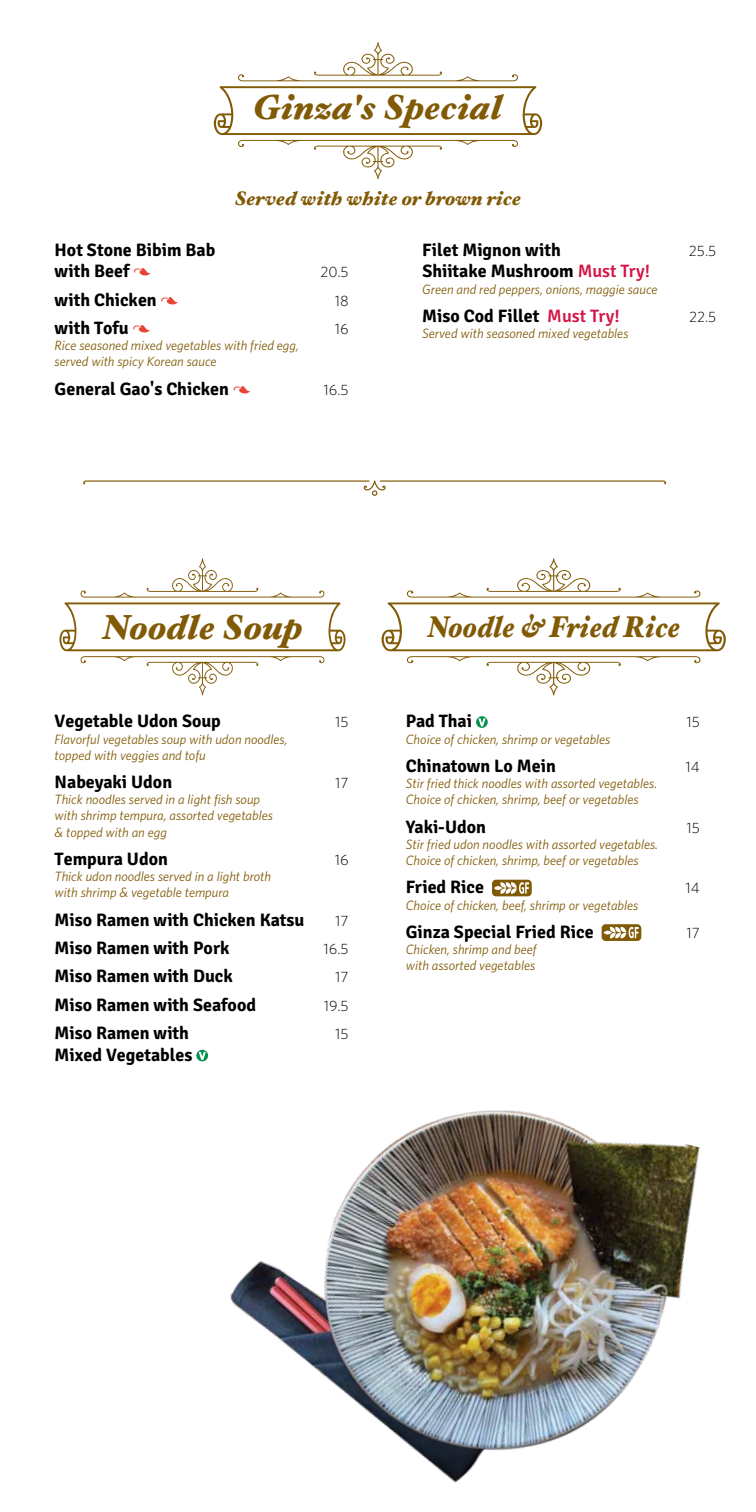
<style>
.page{position:relative;width:756px;height:1512px;background:#fff}
.page>*{position:absolute;margin:0;border:0;box-sizing:border-box;transform-origin:0 0}
.t1{font:italic 900 34.8px "Hoefler Text";color:#815a06}
.t2{font:italic 900 30px "Hoefler Text";color:#815a06;scale:.9 1}
.t3{font:italic 900 19.5px "Hoefler Text";color:#815a06}
.t4{font:700 18px/21.6px "Signika Negative";color:#000001}
.t5{font:300 15px "Whitney";color:#000001}
.t6{font:italic 13.5px/16.2px "Whitney";color:#815a06}
.s1{color:#e94233}
.s2{font-weight:600;color:#d41446}
</style>
<div class="page">
<svg style="left:59px;top:558px;width:287px;height:137px"></svg>
<svg style="left:382px;top:558px;width:344px;height:137px"></svg>
<svg style="left:196px;top:1050px;width:12px;height:11px"></svg>
<svg style="left:199px;top:1052px;width:7px;height:8px"></svg>
<svg style="left:476px;top:716px;width:12px;height:12px"></svg>
<svg style="left:478px;top:718px;width:8px;height:8px"></svg>
<div style="left:492px;top:880px;width:40px;height:16px;background:#815a06;border-radius:4px"></div>
<svg style="left:494px;top:882px;width:35px;height:12px"></svg>
<div style="left:602px;top:924px;width:39px;height:17px;background:#815a06;border-radius:4px"></div>
<svg style="left:604px;top:927px;width:35px;height:12px"></svg>
<svg style="left:214px;top:42px;width:328px;height:137px"></svg>
<svg style="left:83px;top:480px;width:583px;height:16px"></svg>
<img style="left:234px;top:1110px;width:466px;height:373px">
<h1 class="t1" style="left:254px;top:87px;width:250px">Ginza's Special</h1>
<h3 class="t3" style="left:235px;top:187px;width:288px">Served with white or brown rice</h3>
<h3 class="t4" style="left:55px;top:239px;width:162px">Hot Stone Bibim Bab with Beef <span class="s1">✓</span></h3>
<p class="t5" style="left:320px;top:263px;width:30px">20.5</p>
<h3 class="t4" style="left:55px;top:289px;width:125px">with Chicken <span class="s1">✓</span></h3>
<p class="t5" style="left:335px;top:292px;width:15px">18</p>
<h3 class="t4" style="left:55px;top:317px;width:97px">with Tofu <span class="s1">✓</span></h3>
<p class="t5" style="left:335px;top:320px;width:15px">16</p>
<p class="t6" style="left:55px;top:337px;width:246px">Rice seasoned mixed vegetables with fried egg, served with spicy Korean sauce</p>
<h3 class="t4" style="left:55px;top:378px;width:198px">General Gao's Chicken <span class="s1">✓</span></h3>
<p class="t5" style="left:323px;top:381px;width:27px">16.5</p>
<h3 class="t4" style="left:422px;top:239px;width:140px">Filet Mignon with</h3>
<p class="t5" style="left:689px;top:242px;width:29px">25.5</p>
<h3 class="t4" style="left:422px;top:261px;width:229px">Shiitake Mushroom <span class="s2">Must Try!</span></h3>
<p class="t6" style="left:422px;top:280px;width:237px">Green and red peppers, onions, maggie sauce</p>
<h3 class="t4" style="left:422px;top:305px;width:199px">Miso Cod Fillet <span class="s2">Must Try!</span></h3>
<p class="t5" style="left:689px;top:308px;width:29px">22.5</p>
<p class="t6" style="left:422px;top:325px;width:208px">Served with seasoned mixed vegetables</p>
<h1 class="t1" style="left:102px;top:607px;width:203px">Noodle Soup</h1>
<h2 class="t2" style="left:427px;top:609px;width:283px">Noodle &amp; Fried Rice</h2>
<h3 class="t4" style="left:55px;top:711px;width:168px">Vegetable Udon Soup</h3>
<p class="t5" style="left:335px;top:713px;width:15px">15</p>
<p class="t6" style="left:55px;top:730px;width:234px">Flavorful vegetables soup with udon noodles, topped with veggies and tofu</p>
<h3 class="t4" style="left:55px;top:771px;width:119px">Nabeyaki Udon</h3>
<p class="t5" style="left:335px;top:774px;width:15px">17</p>
<p class="t6" style="left:55px;top:791px;width:220px">Thick noodles served in a light fish soup with shrimp tempura, assorted vegetables &amp; topped with an egg</p>
<h3 class="t4" style="left:55px;top:848px;width:115px">Tempura Udon</h3>
<p class="t5" style="left:335px;top:851px;width:15px">16</p>
<p class="t6" style="left:55px;top:868px;width:218px">Thick udon noodles served in a light broth with shrimp &amp; vegetable tempura</p>
<h3 class="t4" style="left:55px;top:909px;width:251px">Miso Ramen with Chicken Katsu</h3>
<p class="t5" style="left:335px;top:912px;width:15px">17</p>
<h3 class="t4" style="left:55px;top:938px;width:176px">Miso Ramen with Pork</h3>
<p class="t5" style="left:323px;top:940px;width:27px">16.5</p>
<h3 class="t4" style="left:55px;top:966px;width:180px">Miso Ramen with Duck</h3>
<p class="t5" style="left:335px;top:969px;width:15px">17</p>
<h3 class="t4" style="left:55px;top:994px;width:203px">Miso Ramen with Seafood</h3>
<p class="t5" style="left:324px;top:997px;width:26px">19.5</p>
<h3 class="t4" style="left:55px;top:1023px;width:136px">Miso Ramen with</h3>
<p class="t5" style="left:335px;top:1025px;width:15px">15</p>
<h3 class="t4" style="left:55px;top:1044px;width:139px">Mixed Vegetables</h3>
<h3 class="t4" style="left:406px;top:711px;width:68px">Pad Thai</h3>
<p class="t5" style="left:686px;top:713px;width:15px">15</p>
<p class="t6" style="left:406px;top:730px;width:206px">Choice of chicken, shrimp or vegetables</p>
<h3 class="t4" style="left:406px;top:755px;width:152px">Chinatown Lo Mein</h3>
<p class="t5" style="left:686px;top:758px;width:16px">14</p>
<p class="t6" style="left:406px;top:775px;width:253px">Stir fried thick noodles with assorted vegetables.<br>Choice of chicken, shrimp, beef or vegetables</p>
<h3 class="t4" style="left:406px;top:816px;width:82px">Yaki-Udon</h3>
<p class="t5" style="left:686px;top:819px;width:15px">15</p>
<p class="t6" style="left:406px;top:836px;width:254px">Stir fried udon noodles with assorted vegetables.<br>Choice of chicken, shrimp, beef or vegetables</p>
<h3 class="t4" style="left:406px;top:877px;width:80px">Fried Rice</h3>
<p class="t5" style="left:686px;top:879px;width:16px">14</p>
<p class="t6" style="left:406px;top:897px;width:234px">Choice of chicken, beef, shrimp or vegetables</p>
<h3 class="t4" style="left:406px;top:921px;width:189px">Ginza Special Fried Rice</h3>
<p class="t5" style="left:686px;top:924px;width:15px">17</p>
<p class="t6" style="left:406px;top:941px;width:132px">Chicken, shrimp and beef with assorted vegetables</p>
</div>
